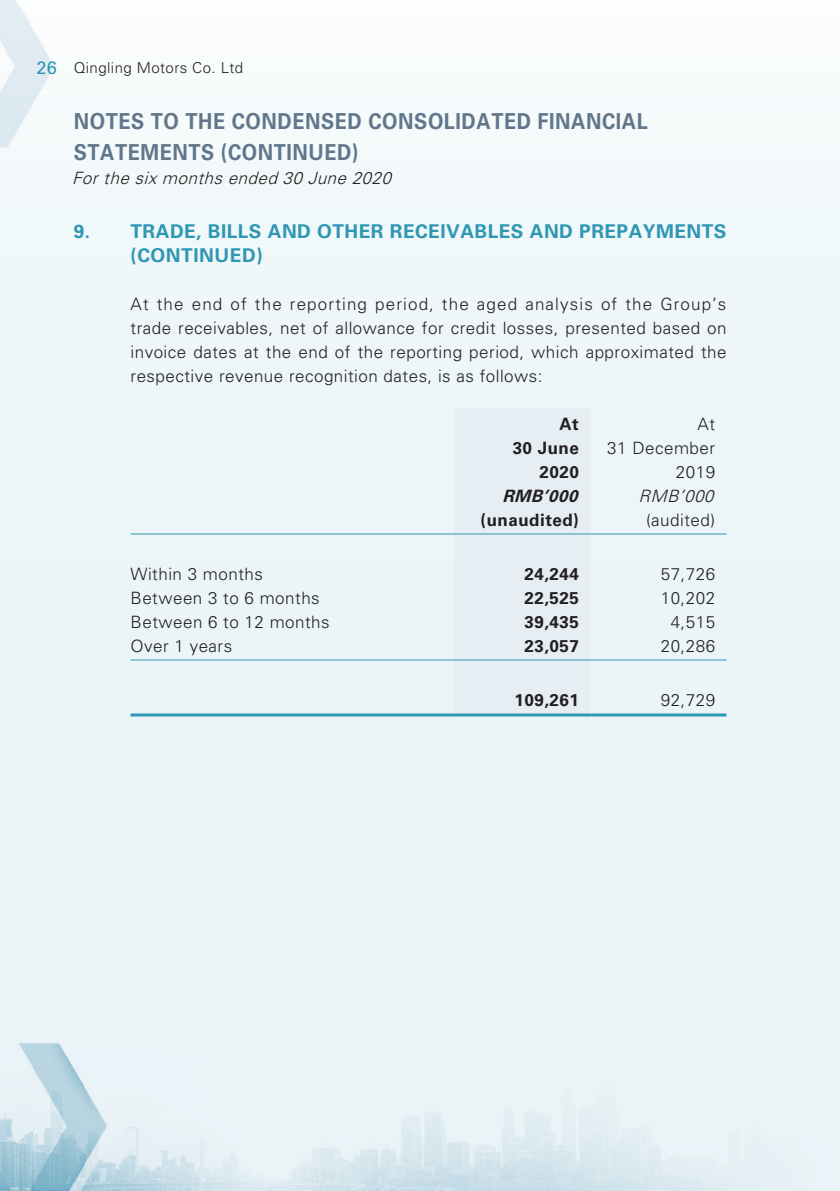
<style>
.page{position:relative;width:840px;height:1191px;background:#fff}
.page>*{position:absolute;margin:0;border:0;box-sizing:border-box;transform-origin:0 0}
.t1{font:700 22px/31px "Univers LT Std";letter-spacing:.03em;color:#61768b;scale:.9 1}
.t2{font:700 19px/24px "Univers LT Std";letter-spacing:.025em;color:#2e97b4}
.t3{font:300 17px/24px "Univers LT Std";letter-spacing:.03em;color:#231f20;text-align:justify}
.t4{font:700 17px "Univers LT Std";letter-spacing:.03em;color:#231f20}
.t5{font:italic 300 17px "Univers LT Std";color:#231f20}
.t6{font:italic 700 17px "Univers LT Std";color:#231f20}
.t7{font:300 15px "Univers LT Std";letter-spacing:.03em;color:#231f20}
.s1{font-weight:400;font-size:18px;color:#2e97b4}
</style>
<div class="page">
<div style="left:0;top:0;width:839px;height:1191px;background:linear-gradient(to bottom,#f6fbfc,#e2eff3)"></div>
<div style="left:454px;top:408px;width:136px;height:305px;background:#e6eef4"></div>
<hr style="left:130px;top:533px;width:324px;height:1px;background:#2e97b4">
<hr style="left:454px;top:533px;width:136px;height:1px;background:#2e97b4">
<hr style="left:590px;top:533px;width:136px;height:1px;background:#2e97b4">
<hr style="left:130px;top:659px;width:324px;height:1px;background:#2e97b4">
<hr style="left:454px;top:659px;width:136px;height:1px;background:#2e97b4">
<hr style="left:590px;top:659px;width:136px;height:1px;background:#2e97b4">
<hr style="left:130px;top:713px;width:324px;height:3px;background:#2e97b4">
<hr style="left:454px;top:713px;width:136px;height:3px;background:#2e97b4">
<hr style="left:590px;top:713px;width:136px;height:3px;background:#2e97b4">
<p class="t7" style="left:36px;top:58px;width:208px"><span class="s1">26</span> Qingling Motors Co. Ltd</p>
<p class="t1" style="left:74px;top:106px;width:639px">NOTES TO THE CONDENSED CONSOLIDATED FINANCIAL<br>STATEMENTS (CONTINUED)</p>
<p class="t5" style="left:72px;top:168px;width:326px">Forthe sixmonthsended 30 June 2020</p>
<p class="t2" style="left:130px;top:220px;width:597px;text-indent:-57px">9. TRADE, BILLS AND OTHER RECEIVABLES AND PREPAYMENTS (CONTINUED)</p>
<p class="t3" style="left:130px;top:292px;width:597px">At the end of the reporting period, the aged analysis of the Group’s trade receivables, net of allowance for credit losses, presented based on invoice dates at the end of the reporting period, which approximated the respective revenue recognition dates, is as follows:</p>
<p class="t4" style="left:559px;top:414px;width:21px">At</p>
<p class="t3" style="left:697px;top:412px;width:19px">At</p>
<p class="t4" style="left:512px;top:438px;width:68px">30 June</p>
<p class="t3" style="left:607px;top:436px;width:109px">31 December</p>
<p class="t4" style="left:539px;top:462px;width:41px">2020</p>
<p class="t3" style="left:675px;top:460px;width:41px">2019</p>
<p class="t6" style="left:502px;top:486px;width:82px">RMB’000</p>
<p class="t5" style="left:638px;top:486px;width:82px">RMB’000</p>
<p class="t4" style="left:480px;top:510px;width:100px">(unaudited)</p>
<p class="t3" style="left:645px;top:508px;width:71px">(audited)</p>
<p class="t3" style="left:130px;top:562px;width:134px">Within 3 months</p>
<p class="t4" style="left:524px;top:564px;width:56px">24,244</p>
<p class="t3" style="left:660px;top:562px;width:56px">57,726</p>
<p class="t3" style="left:130px;top:586px;width:191px">Between 3 to 6 months</p>
<p class="t4" style="left:524px;top:588px;width:56px">22,525</p>
<p class="t3" style="left:660px;top:586px;width:56px">10,202</p>
<p class="t3" style="left:130px;top:610px;width:200px">Between 6 to 12 months</p>
<p class="t4" style="left:524px;top:612px;width:56px">39,435</p>
<p class="t3" style="left:670px;top:610px;width:46px">4,515</p>
<p class="t3" style="left:130px;top:634px;width:103px">Over 1 years</p>
<p class="t4" style="left:524px;top:636px;width:56px">23,057</p>
<p class="t3" style="left:660px;top:634px;width:56px">20,286</p>
<p class="t4" style="left:514px;top:690px;width:66px">109,261</p>
<p class="t3" style="left:660px;top:688px;width:56px">92,729</p>
</div>
